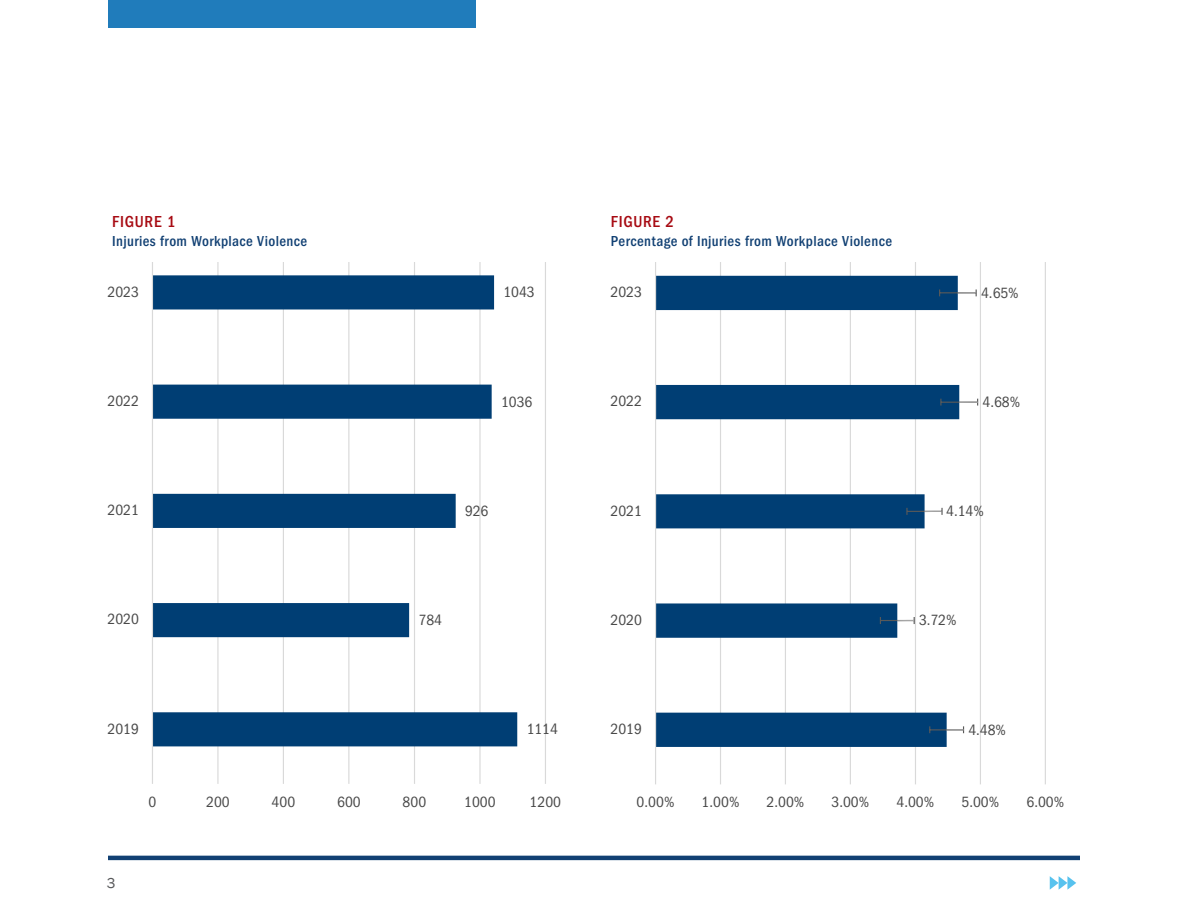
<style>
.page{position:relative;width:1188px;height:918px;background:#fff}
.page>*{position:absolute;margin:0;border:0;box-sizing:border-box;transform-origin:0 0}
.Figure_Number{font:500 condensed 16.5px "ITC Franklin Gothic Std";letter-spacing:.045em;color:#a70a12}
.t1{font:condensed 15.45px "ITC Franklin Gothic Std";letter-spacing:-.005em;color:#494949}
.Figure_Number-2{font:500 condensed 15px "ITC Franklin Gothic Std";letter-spacing:.025em;color:#114073}
.t2{font:14.7px "Franklin Gothic";color:#57585a}
</style>
<div class="page">
<div style="left:108px;top:0;width:368px;height:28px;background:#207cbb"></div>
<hr style="left:108px;top:856px;width:972px;height:4px;background:#114073">
<svg style="left:1050px;top:876px;width:26px;height:14px"></svg>
<hr style="left:217px;top:263px;width:2px;height:521px;background:#d9d9d9">
<hr style="left:283px;top:263px;width:1px;height:521px;background:#d9d9d9">
<hr style="left:348px;top:263px;width:1px;height:521px;background:#d9d9d9">
<hr style="left:414px;top:263px;width:1px;height:521px;background:#d9d9d9">
<hr style="left:479px;top:263px;width:2px;height:521px;background:#d9d9d9">
<hr style="left:545px;top:263px;width:1px;height:521px;background:#d9d9d9">
<svg style="left:153px;top:275px;width:364px;height:471px"></svg>
<hr style="left:152px;top:263px;width:1px;height:521px;background:#d9d9d9">
<hr style="left:720px;top:263px;width:1px;height:521px;background:#d9d9d9">
<hr style="left:785px;top:263px;width:1px;height:521px;background:#d9d9d9">
<hr style="left:850px;top:263px;width:1px;height:521px;background:#d9d9d9">
<hr style="left:915px;top:263px;width:1px;height:521px;background:#d9d9d9">
<hr style="left:980px;top:263px;width:1px;height:521px;background:#d9d9d9">
<hr style="left:1045px;top:263px;width:1px;height:521px;background:#d9d9d9">
<svg style="left:656px;top:276px;width:303px;height:471px"></svg>
<hr style="left:655px;top:263px;width:1px;height:521px;background:#d9d9d9">
<svg style="left:929px;top:726px;width:36px;height:7px"></svg>
<svg style="left:880px;top:617px;width:36px;height:7px"></svg>
<svg style="left:906px;top:508px;width:37px;height:7px"></svg>
<svg style="left:940px;top:399px;width:39px;height:7px"></svg>
<svg style="left:939px;top:290px;width:38px;height:6px"></svg>
<h3 class="Figure_Number" style="left:112px;top:212px;width:65px">FIGURE 1</h3>
<h3 class="Figure_Number-2" style="left:112px;top:233px;width:196px">Injuries from Workplace Violence</h3>
<h3 class="Figure_Number" style="left:611px;top:212px;width:65px">FIGURE 2</h3>
<h3 class="Figure_Number-2" style="left:611px;top:233px;width:283px">Percentage of Injuries from Workplace Violence</h3>
<p class="t1" style="left:107px;top:283px;width:33px">2023</p>
<p class="t1" style="left:503px;top:284px;width:33px">1043</p>
<p class="t1" style="left:610px;top:283px;width:33px">2023</p>
<p class="t1" style="left:981px;top:284px;width:39px">4.65%</p>
<p class="t1" style="left:107px;top:392px;width:33px">2022</p>
<p class="t1" style="left:501px;top:393px;width:33px">1036</p>
<p class="t1" style="left:610px;top:393px;width:33px">2022</p>
<p class="t1" style="left:983px;top:393px;width:39px">4.68%</p>
<p class="t1" style="left:107px;top:501px;width:33px">2021</p>
<p class="t1" style="left:465px;top:502px;width:25px">926</p>
<p class="t1" style="left:610px;top:502px;width:33px">2021</p>
<p class="t1" style="left:946px;top:502px;width:39px">4.14%</p>
<p class="t1" style="left:107px;top:611px;width:33px">2020</p>
<p class="t1" style="left:419px;top:611px;width:25px">784</p>
<p class="t1" style="left:610px;top:611px;width:33px">2020</p>
<p class="t1" style="left:919px;top:612px;width:39px">3.72%</p>
<p class="t1" style="left:107px;top:720px;width:33px">2019</p>
<p class="t1" style="left:527px;top:720px;width:33px">1114</p>
<p class="t1" style="left:610px;top:720px;width:33px">2019</p>
<p class="t1" style="left:968px;top:721px;width:39px">4.48%</p>
<p class="t1" style="left:149px;top:793px;width:9px">0</p>
<p class="t1" style="left:206px;top:793px;width:25px">200</p>
<p class="t1" style="left:272px;top:793px;width:25px">400</p>
<p class="t1" style="left:337px;top:793px;width:25px">600</p>
<p class="t1" style="left:403px;top:793px;width:25px">800</p>
<p class="t1" style="left:464px;top:793px;width:33px">1000</p>
<p class="t1" style="left:530px;top:793px;width:33px">1200</p>
<p class="t1" style="left:637px;top:794px;width:39px">0.00%</p>
<p class="t1" style="left:702px;top:794px;width:39px">1.00%</p>
<p class="t1" style="left:767px;top:794px;width:39px">2.00%</p>
<p class="t1" style="left:832px;top:794px;width:39px">3.00%</p>
<p class="t1" style="left:896px;top:794px;width:39px">4.00%</p>
<p class="t1" style="left:961px;top:794px;width:39px">5.00%</p>
<p class="t1" style="left:1026px;top:794px;width:39px">6.00%</p>
<p class="t2" style="left:107px;top:874px;width:10px">3</p>
</div>
